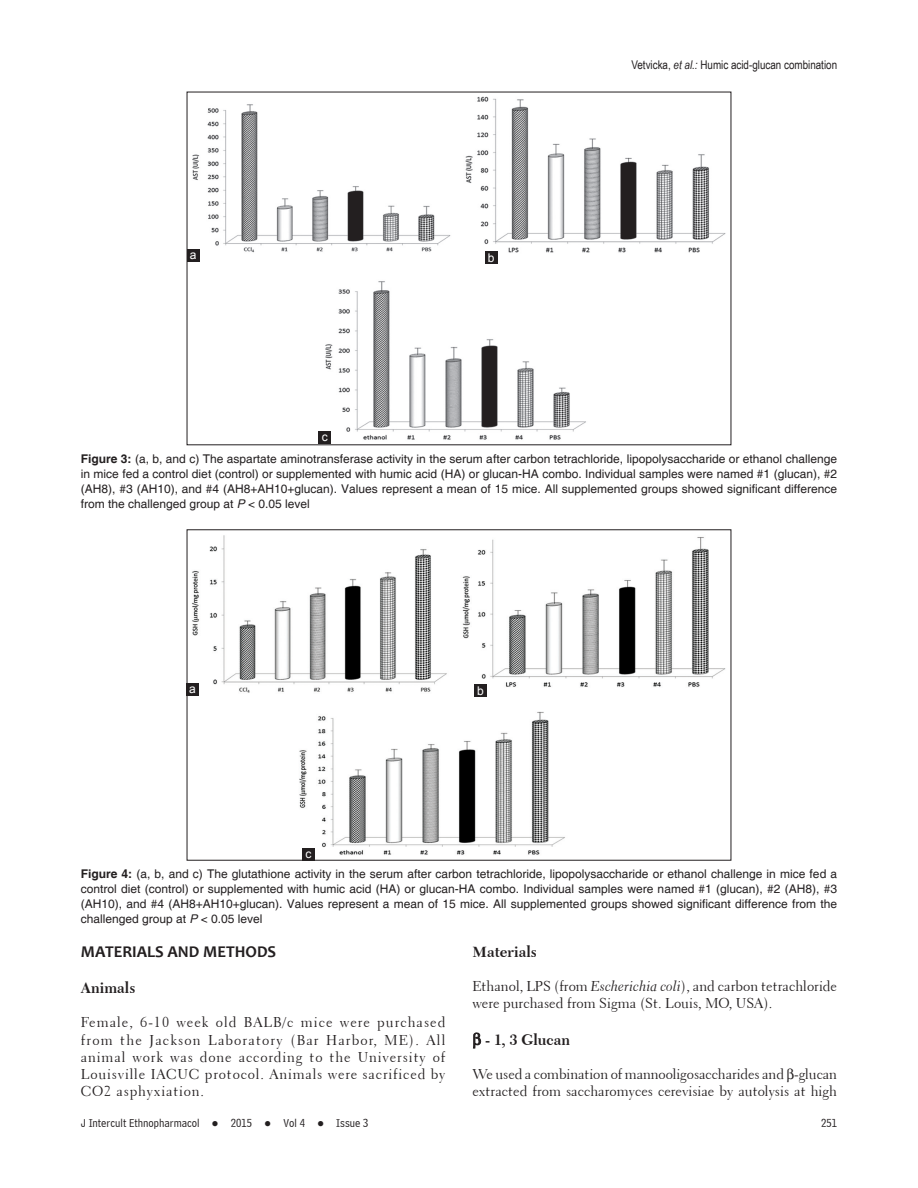
<style>
.page{position:relative;width:918px;height:1188px;background:#fff}
.page>*{position:absolute;margin:0;border:0;box-sizing:border-box;transform-origin:0 0}
.t1{font:700 16.5px "Candara";color:#231f20}
.t2{font:700 15.75px "Transitional 511 BT";color:#231f20}
.t3{font:14.25px/17.1px "Transitional 521 BT Roman A";color:#231f20}
.t4{font:12px/15px "Helvetica";color:#231f20;text-align:justify}
.t5{font:12px "Bell Centennial BT Address";color:#231f20}
.t6{font:12px "Arial Narrow";color:#231f20}
.t7{font:12px "Arial";color:#fff}
.s1{font-style:italic}
.s2{font-weight:700}
.s3{font-family:"Transitional 521 BT Cursive A"}
.s4{font-family:"Sylfaen"}
</style>
<div class="page">
<img style="left:192px;top:96px;width:534px;height:344px">
<div style="left:318px;top:431px;width:13px;height:13px;background:#231f20"></div>
<div style="left:485px;top:251px;width:13px;height:13px;background:#231f20"></div>
<div style="left:187px;top:249px;width:13px;height:13px;background:#231f20"></div>
<img style="left:191px;top:535px;width:535px;height:320px">
<div style="left:302px;top:848px;width:13px;height:13px;background:#231f20"></div>
<div style="left:474px;top:684px;width:13px;height:13px;background:#231f20"></div>
<div style="left:186px;top:683px;width:13px;height:13px;background:#231f20"></div>
<p class="t7" style="left:190px;top:248px;width:8px">a</p>
<p class="t7" style="left:488px;top:251px;width:8px">b</p>
<p class="t7" style="left:322px;top:430px;width:7px">c</p>
<p class="t6" style="left:631px;top:58px;width:207px">Vetvicka, <span class="s1">et al.:</span> Humic acid-glucan combination</p>
<p class="t4" style="left:81px;top:451px;width:758px"><span class="s2">Figure 3:</span> (a, b, and c) The aspartate aminotransferase activity in the serum after carbon tetrachloride, lipopolysaccharide or ethanol challenge in mice fed a control diet (control) or supplemented with humic acid (HA) or glucan-HA combo. Individual samples were named #1 (glucan), #2 (AH8), #3 (AH10), and #4 (AH8+AH10+glucan). Values represent a mean of 15 mice. All supplemented groups showed significant difference from the challenged group at <span class="s1">P</span> &lt; 0.05 level</p>
<p class="t7" style="left:189px;top:682px;width:8px">a</p>
<p class="t7" style="left:477px;top:684px;width:8px">b</p>
<p class="t7" style="left:306px;top:847px;width:7px">c</p>
<p class="t4" style="left:81px;top:866px;width:758px"><span class="s2">Figure 4:</span> (a, b, and c) The glutathione activity in the serum after carbon tetrachloride, lipopolysaccharide or ethanol challenge in mice fed a control diet (control) or supplemented with humic acid (HA) or glucan-HA combo. Individual samples were named #1 (glucan), #2 (AH8), #3 (AH10), and #4 (AH8+AH10+glucan). Values represent a mean of 15 mice. All supplemented groups showed significant difference from the challenged group at <span class="s1">P</span> &lt; 0.05 level</p>
<h1 class="t1" style="left:81px;top:945px;width:197px">MATERIALS AND METHODS</h1>
<h2 class="t2" style="left:81px;top:978px;width:56px">Animals</h2>
<p class="t3" style="left:81px;top:1014px;width:366px;text-align:justify">Female, 6-10 week old BALB/c mice were purchased from the Jackson Laboratory (Bar Harbor, ME). All animal work was done according to the University of Louisville IACUC protocol. Animals were sacrificed by CO2 asphyxiation.</p>
<h2 class="t2" style="left:472px;top:942px;width:66px">Materials</h2>
<p class="t3" style="left:472px;top:978px;width:366px">Ethanol, LPS (from <span class="s3">Escherichia coli</span>), and carbon tetrachloride were purchased from Sigma (St. Louis, MO, USA).</p>
<h2 class="t2" style="left:485px;top:1030px;width:87px">- 1, 3 Glucan</h2>
<p class="t3" style="left:472px;top:1066px;width:366px">We used a combination of mannooligosaccharides and -glucan extracted from saccharomyces cerevisiae by autolysis at high</p>
<p class="t5" style="left:81px;top:1116px;width:289px">J Intercult Ethnopharmacol <span class="s4">●</span> 2015 <span class="s4">●</span> Vol 4 <span class="s4">●</span> Issue 3</p>
<p class="t5" style="left:821px;top:1116px;width:17px">251</p>
</div>
